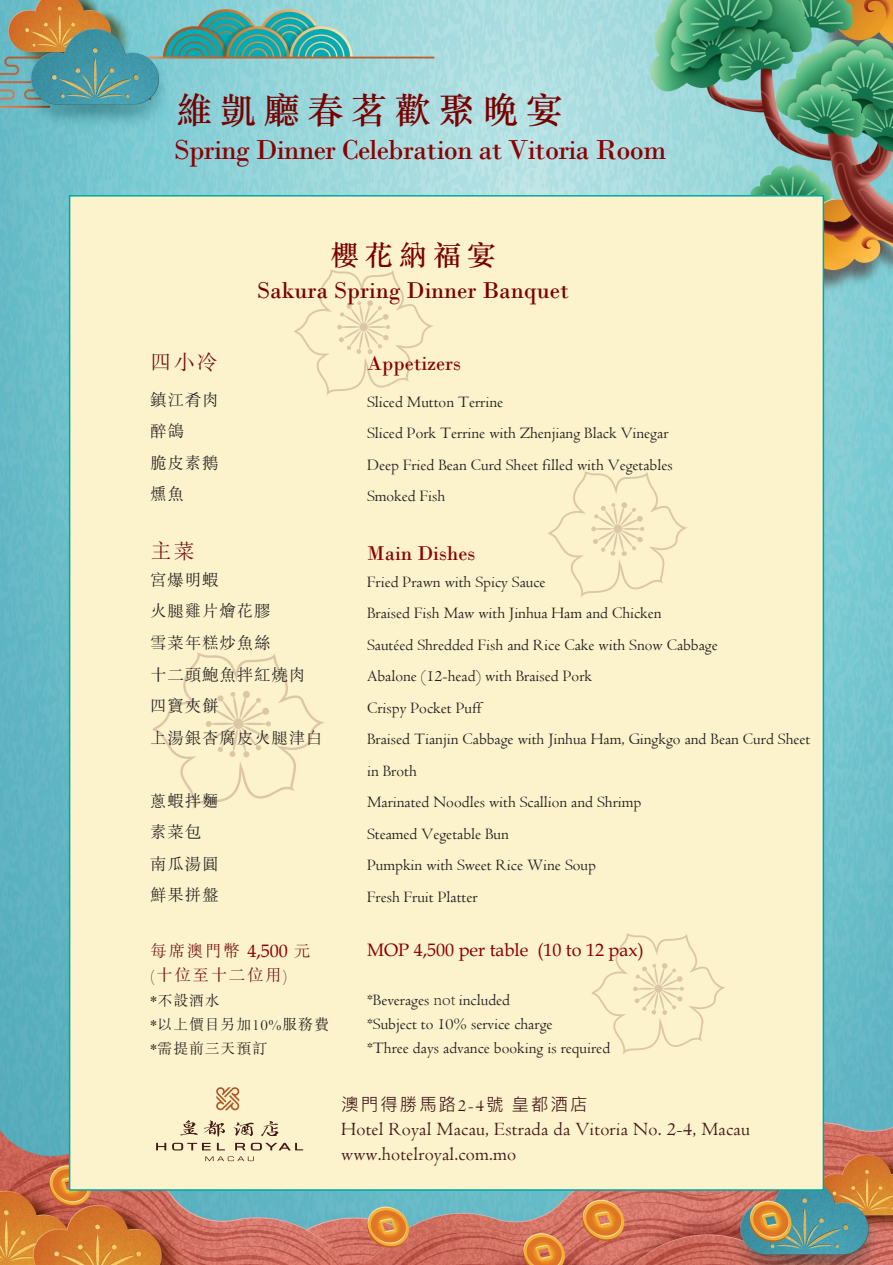
<style>
.page{position:relative;width:893px;height:1265px;background:#fff}
.page>*{position:absolute;margin:0;border:0;box-sizing:border-box;transform-origin:0 0}
.t1{font:500 36.45px "M Sung HK";letter-spacing:.2em;color:#790000}
.t2{font:28.8px "Bodoni";letter-spacing:-.025em;color:#8b0002}
.t3{font:500 28.5px "M Sung HK";letter-spacing:.2em;color:#790000}
.t4{font:24px "Bodoni";color:#790000}
.t5{font:21px "Bodoni";color:#8b0002}
.t6{font:300 21px "M Sung HK";color:#771012}
.t7{font:19.5px/24.2px "Centaur";letter-spacing:.01em;color:#421715}
.t8{font:18px "Book Antiqua";color:#8b0002}
.t9{font:17.7px "Microsoft Jheng Hei";letter-spacing:.1em;color:#421715}
.t10{font:16.5px/31.5px "Centaur";color:#221e1f}
.t11{font:300 16.5px/31.5px "M Sung HK";letter-spacing:.05em;color:#221e1f}
.t12{font:300 16.5px "M Sung HK";letter-spacing:.1em;color:#771012}
.t13{font:300 15px/24px "M Sung HK";letter-spacing:.05em;color:#221e1f}
.s1{font-family:"Book Antiqua";font-weight:400;font-size:18px;color:#8b0002}
.s2{font-family:"Adobe Song Std";font-weight:300}
.s3{font-family:"Centaur"}
</style>
<div class="page">
<img style="left:0;top:0;width:893px;height:1265px">
<div style="left:69px;top:195px;width:755px;height:995px;background:#fcf2cb;border:2px solid #00a79d"></div>
<svg style="left:216px;top:1087px;width:23px;height:23px"></svg>
<svg style="left:156px;top:1143px;width:10px;height:7px"></svg>
<svg style="left:251px;top:1142px;width:52px;height:8px"></svg>
<svg style="left:205px;top:1156px;width:49px;height:5px"></svg>
<svg style="left:172px;top:1120px;width:53px;height:30px"></svg>
<svg style="left:233px;top:1122px;width:21px;height:14px"></svg>
<svg style="left:261px;top:1121px;width:17px;height:15px"></svg>
<svg style="left:235px;top:1143px;width:10px;height:7px"></svg>
<svg style="left:294px;top:269px;width:139px;height:126px"></svg>
<svg style="left:548px;top:471px;width:139px;height:126px"></svg>
<svg style="left:152px;top:652px;width:172px;height:156px"></svg>
<svg style="left:262px;top:707px;width:7px;height:8px"></svg>
<svg style="left:591px;top:933px;width:134px;height:121px"></svg>
<h1 class="t1" style="left:176px;top:85px;width:388px">維凱廳春茗歡聚晚宴</h1>
<h2 class="t2" style="left:174px;top:133px;width:494px">Spring Dinner Celebration at Vitoria Room</h2>
<h3 class="t3" style="left:330px;top:236px;width:167px">櫻花納福宴</h3>
<h3 class="t4" style="left:257px;top:276px;width:313px">Sakura Spring Dinner Banquet</h3>
<p class="t6" style="left:151px;top:347px;width:69px">四小冷</p>
<p class="t5" style="left:367px;top:351px;width:95px">Appetizers</p>
<p class="t11" style="left:150px;top:383px;width:70px">鎮江肴肉醉鴿<br>脆皮素鵝燻魚</p>
<p class="t10" style="left:367px;top:386px;width:307px">Sliced Mutton Terrine<br>Sliced Pork Terrine with Zhenjiang Black Vinegar Deep Fried Bean Curd Sheet filled with Vegetables Smoked Fish</p>
<p class="t6" style="left:151px;top:537px;width:46px">主菜</p>
<p class="t5" style="left:367px;top:541px;width:110px">Main Dishes</p>
<p class="t11" style="left:150px;top:563px;width:174px">宮爆明蝦<br>火腿雞片燴花膠<br>雪菜年糕炒魚絲<br>十二頭鮑魚拌紅燒肉四寶夾餅<br>上湯銀杏腐皮火腿津白</p>
<p class="t10" style="left:367px;top:566px;width:445px">Fried Prawn with Spicy Sauce<br>Braised Fish Maw with Jinhua Ham and Chicken<br>Sautéed Shredded Fish and Rice Cake with Snow Cabbage<br>Abalone (12-head) with Braised Pork<br>Crispy Pocket Puff<br>Braised Tianjin Cabbage with Jinhua Ham, Gingkgo and Bean Curd Sheet in Broth<br>Marinated Noodles with Scallion and Shrimp<br>Steamed Vegetable Bun<br>Pumpkin with Sweet Rice Wine Soup<br>Fresh Fruit Platter</p>
<p class="t11" style="left:150px;top:784px;width:70px">蔥蝦拌麵素菜包南瓜湯圓鮮果拼盤</p>
<p class="t12" style="left:151px;top:939px;width:161px">每席澳門幣 <span class="s1">4,500</span> 元</p>
<p class="t8" style="left:367px;top:938px;width:278px">MOP 4,500 per table (10 to 12 pax)</p>
<p class="t12" style="left:151px;top:963px;width:138px">(十位至十二位用)</p>
<p class="t13" style="left:151px;top:988px;width:180px">*不設酒水<br>*以上價目另加10%服務費*需提前三天預訂</p>
<p class="t10" style="left:367px;top:987px;width:245px;line-height:24px">*Beverages <span class="s2">not</span> included<br>*Subject to 10% service charge<br>*Three days advance booking is required</p>
<p class="t9" style="left:341px;top:1093px;width:248px">澳門得勝馬路<span class="s3">2-4</span>號皇都酒店</p>
<p class="t7" style="left:341px;top:1117px;width:410px">Hotel Royal Macau, Estrada da Vitoria No. 2-4, Macau www.hotelroyal.com.mo</p>
</div>
